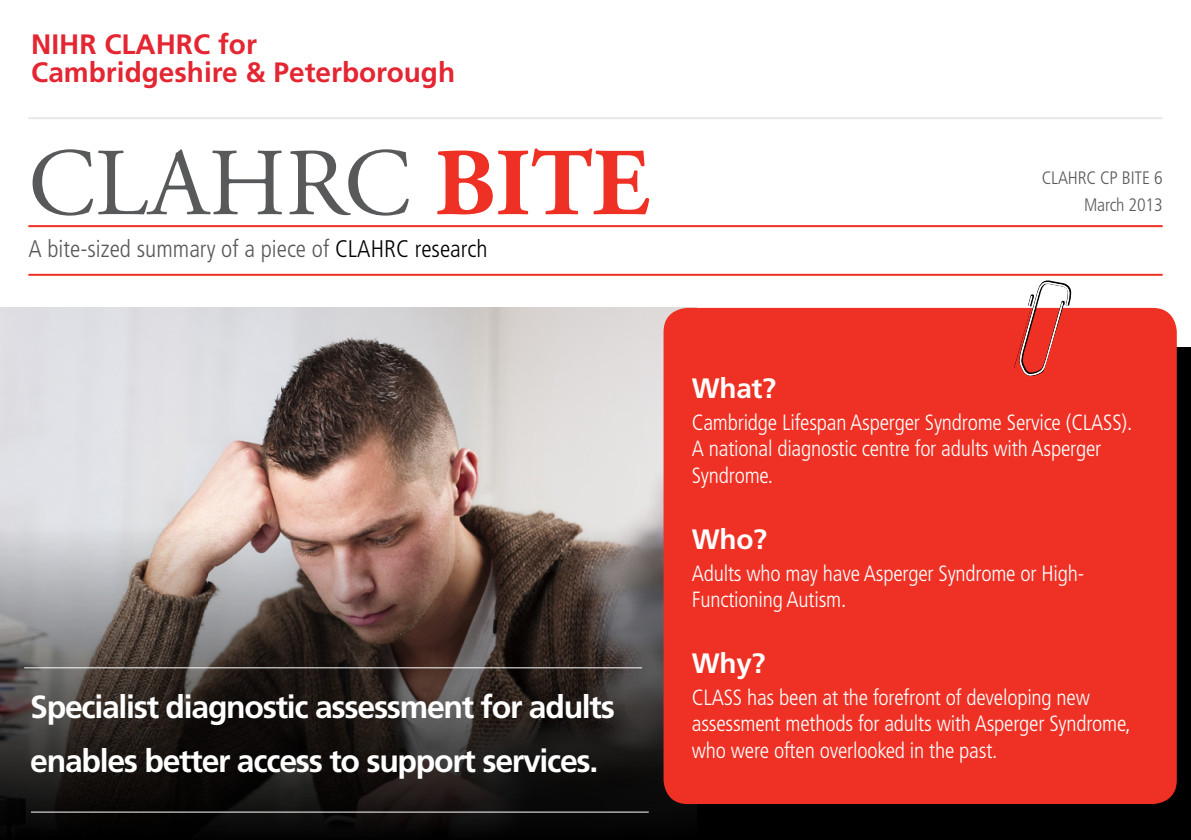
<style>
.page{position:relative;width:1191px;height:840px;background:#fff}
.page>*{position:absolute;margin:0;border:0;box-sizing:border-box;transform-origin:0 0}
.t1{font:95.6px "Adobe Garamond Pro";color:#58595b}
.t2{font:700 32px/54px "Frutiger LT Std";letter-spacing:-.04em;color:#fff}
.t3{font:700 28px/28px "Frutiger LT Std";color:#e42532}
.t4{font:700 28px "Frutiger LT Std";letter-spacing:-.01em;color:#fff}
.t5{font:300 condensed 24px "Frutiger LT Std";color:#58595b}
.t6{font:300 condensed 22px/26.4px "Frutiger LT Std";letter-spacing:-.01em;color:#fff}
.t7{font:300 condensed 18px/27.2px "Frutiger LT Std";letter-spacing:-.01em;color:#58595b;text-align:right}
.s1{font-weight:700;color:#ee3124}
.s2{color:#000}
</style>
<div class="page">
<div style="left:0;top:347px;width:1191px;height:492px;background:#000"></div>
<hr style="left:28px;top:225px;width:1134px;height:2px;background:#ee3124">
<hr style="left:28px;top:117px;width:1134px;height:2px;background:#e6e7e8">
<hr style="left:28px;top:274px;width:1134px;height:2px;background:#ee3124">
<img style="left:0;top:308px;width:696px;height:522px">
<div style="left:663px;top:308px;width:513px;height:495px;background:#ee3124;border-radius:24px"></div>
<svg style="left:1014px;top:280px;width:58px;height:97px"></svg>
<hr style="left:31px;top:811px;width:617px;height:1px;background:#fff">
<hr style="left:25px;top:667px;width:616px;height:1px;background:#fff">
<p class="t3" style="left:31px;top:31px;width:425px">NIHR CLAHRC for<br>Cambridgeshire &amp; Peterborough</p>
<h1 class="t1" style="left:28px;top:126px;width:622px">CLAHRC <span class="s1">BITE</span></h1>
<p class="t5" style="left:28px;top:235px;width:461px">A bite-sized summary of a piece of <span class="s2">CLAHRC research</span></p>
<p class="t7" style="left:1041px;top:164px;width:122px">CLAHRC CP BITE 6<br>March 2013</p>
<h2 class="t2" style="left:30px;top:680px;width:586px">Specialist diagnostic assessment for adults enables better access to support services.</h2>
<p class="t4" style="left:692px;top:371px;width:86px">What?</p>
<p class="t6" style="left:692px;top:409px;width:442px">Cambridge Lifespan Asperger Syndrome Service (CLASS).<br>A national diagnostic centre for adults with Asperger<br>Syndrome.</p>
<p class="t4" style="left:692px;top:522px;width:77px">Who?</p>
<p class="t6" style="left:692px;top:560px;width:394px">Adults who may have Asperger Syndrome or High-<br>Functioning Autism.</p>
<p class="t4" style="left:692px;top:646px;width:75px">Why?</p>
<p class="t6" style="left:692px;top:684px;width:440px">CLASS has been at the forefront of developing new assessment methods for adults with Asperger Syndrome, who were often overlooked in the past.</p>
</div>
